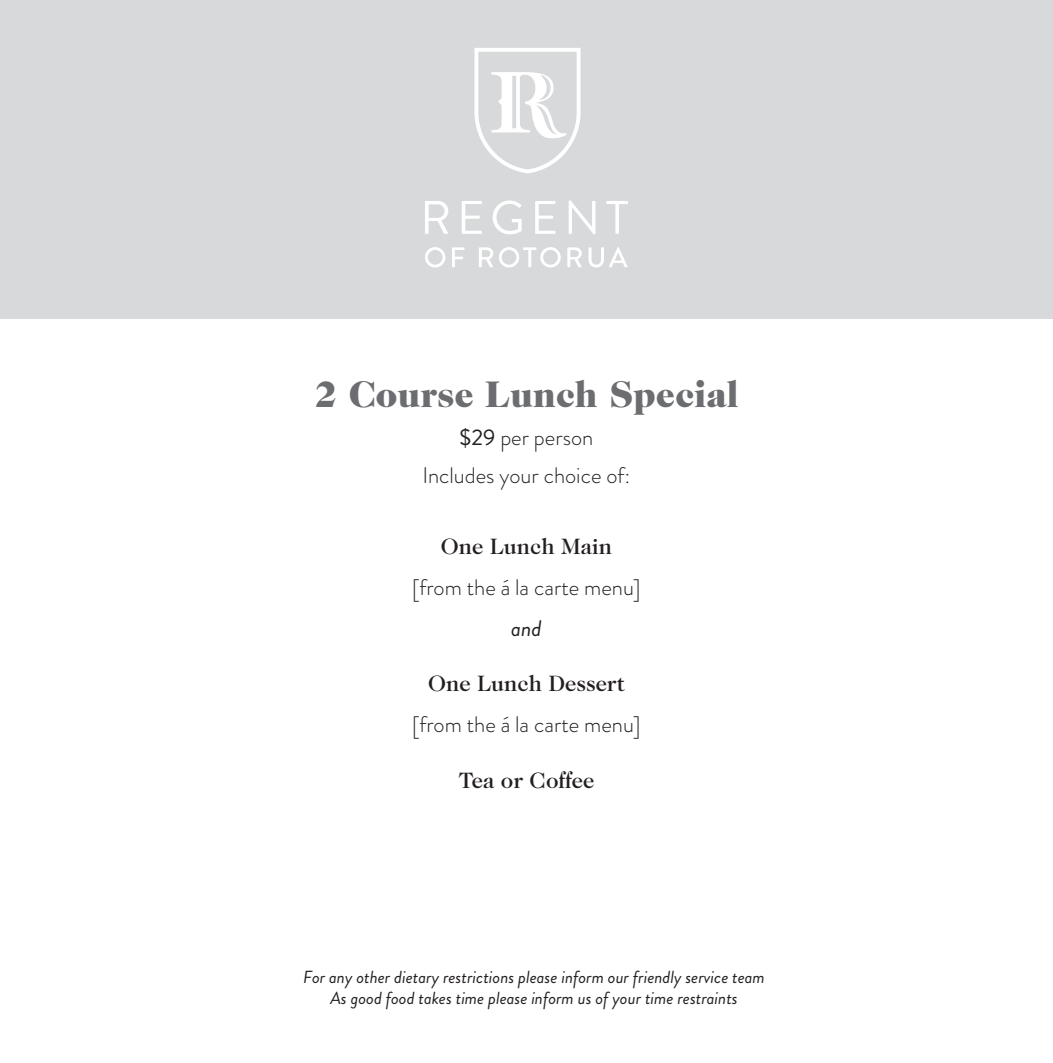
<style>
.page{position:relative;width:1053px;height:1063px;background:#fff}
.page>*{position:absolute;margin:0;border:0;box-sizing:border-box;transform-origin:0 0}
.t1{font:900 37.5px "Caslon Two Twenty Four";color:#6c6d70}
.t2{font:300 22.5px/37.5px "Brandon Grotesque";color:#231f20;text-align:center}
.t3{font:500 22.5px "Caslon Two Twenty Four";color:#231f20}
.t4{font:italic 22.5px "Brandon Grotesque";color:#231f20}
.t5{font:italic 17.5px/21px "Brandon Grotesque";color:#231f20;text-align:center}
.s1{font-weight:400}
</style>
<div class="page">
<div style="left:0;top:0;width:1052px;height:319px;background:#d8d9db"></div>
<svg style="left:474px;top:48px;width:106px;height:125px"></svg>
<svg style="left:425px;top:200px;width:203px;height:34px"></svg>
<svg style="left:425px;top:247px;width:202px;height:21px"></svg>
<h1 class="t1" style="left:314px;top:372px;width:425px">2 Course Lunch Special</h1>
<p class="t2" style="left:422px;top:419px;width:209px"><span class="s1">$29</span> per person<br>Includes your choice of:</p>
<p class="t3" style="left:441px;top:534px;width:173px">One Lunch Main</p>
<p class="t2" style="left:412px;top:569px;width:230px">[from the á la carte menu]</p>
<p class="t4" style="left:511px;top:613px;width:32px">and</p>
<p class="t3" style="left:428px;top:671px;width:198px">One Lunch Dessert</p>
<p class="t2" style="left:412px;top:706px;width:230px">[from the á la carte menu]</p>
<p class="t3" style="left:458px;top:767px;width:137px">Tea or Coffee</p>
<p class="t5" style="left:303px;top:967px;width:463px">For any other dietary restrictions please inform our friendly service team<br>As good food takes time please inform us of your time restraints</p>
</div>
